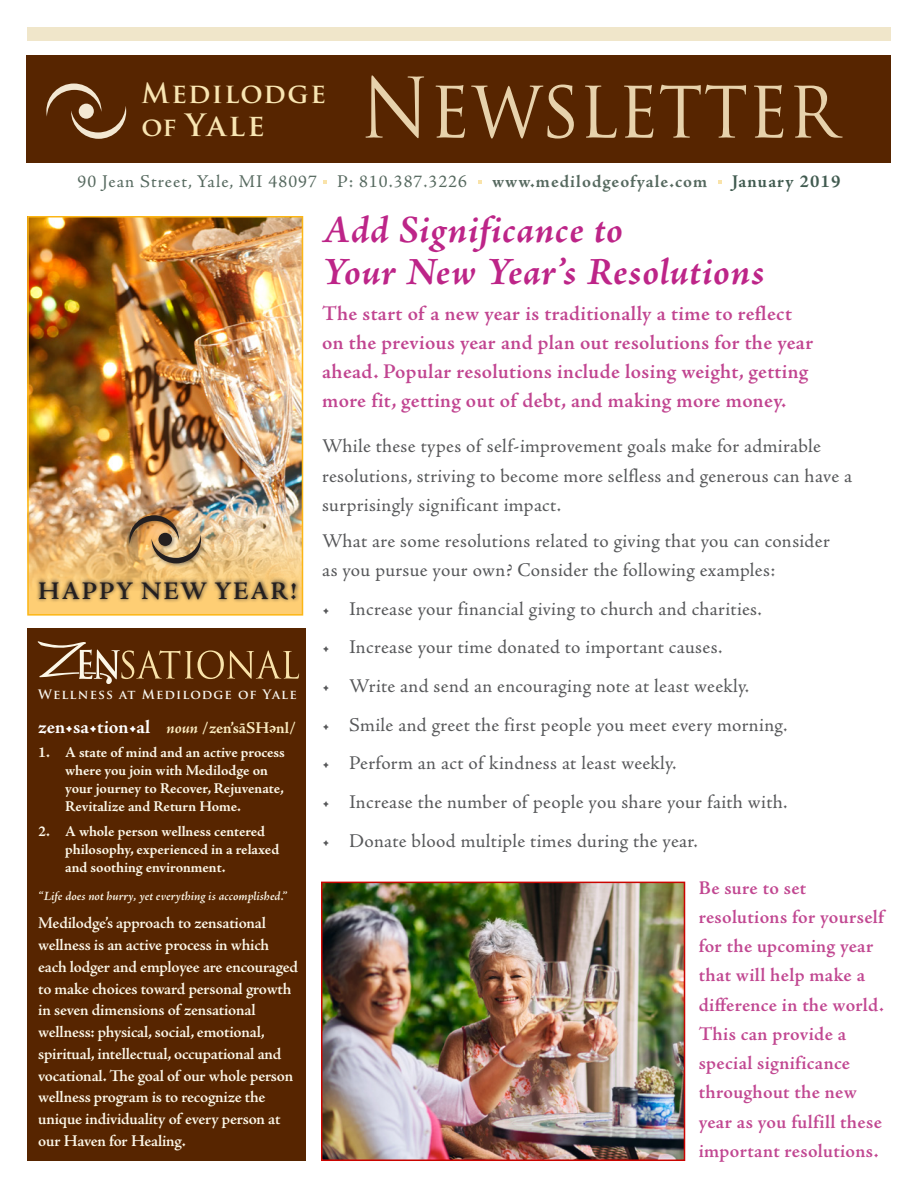
<style>
.page{position:relative;width:918px;height:1188px;background:#fff}
.page>*{position:absolute;margin:0;border:0;box-sizing:border-box;transform-origin:0 0}
.t1{font:81px "Trajan Pro";color:#e7d2ac;scale:.9 1}
.t2{font:italic 700 39px "Adobe Jenson Pro";letter-spacing:.015em;color:#bd2588}
.t3{font:700 30px "Trajan Pro";color:#f8e5b2}
.t4{font:700 27px "Trajan Pro";letter-spacing:.055em;color:#f8e5b2}
.t5{font:600 25.5px "Adobe Jenson Pro";letter-spacing:.07em;color:#231f20}
.t6{font:600 21px/29.2px "Adobe Jenson Pro";letter-spacing:.015em;color:#c14490}
.t7{font:19.5px/29.2px "Adobe Jenson Pro";letter-spacing:.015em;color:#57585a}
.t8{font:600 19.5px/29.2px "Adobe Jenson Pro";letter-spacing:.015em;color:#c14791}
.t9{font:700 19.5px "Adobe Jenson Pro";color:#fff}
.t10{font:18px "Adobe Jenson Pro";letter-spacing:.06em;color:#56695f}
.t11{font:700 18px "Adobe Jenson Pro";letter-spacing:.055em;color:#56695f}
.t12{font:700 18px "Adobe Jenson Pro";letter-spacing:.055em;color:#415b50}
.t13{font:600 16.5px/21.8px "Adobe Jenson Pro";letter-spacing:-.015em;color:#fcf7e8}
.t14{font:700 15px/18px "Adobe Jenson Pro";letter-spacing:-.005em;color:#fcf7e8}
.t15{font:italic 600 12.75px "Adobe Jenson Pro";color:#fcf7e8}
.t16{font:700 12.75px "Trajan Pro";letter-spacing:.09em;color:#faf8f0}
.s1{font-size:25.5px}
.s2{font-style:italic;font-size:16.5px;color:#f9eabe}
.s3{font-size:16.5px;color:#f9eabe}
</style>
<div class="page">
<div style="left:27px;top:55px;width:864px;height:108px;background:#572500"></div>
<div style="left:27px;top:628px;width:279px;height:533px;background:#572500"></div>
<div style="left:27px;top:27px;width:864px;height:13px;background:#f0e6ca"></div>
<svg style="left:46px;top:84px;width:80px;height:55px"></svg>
<div style="left:79px;top:104px;width:15px;height:15px;background:#f3e8d3;border-radius:50%"></div>
<svg style="left:38px;top:641px;width:261px;height:43px"></svg>
<svg style="left:269px;top:726px;width:7px;height:7px"></svg>
<img style="left:324px;top:885px;width:358px;height:273px">
<div style="left:321px;top:882px;width:364px;height:279px;border:2px solid #cb0400"></div>
<div style="left:28px;top:217px;width:274px;height:398px;background:#fece74"></div>
<img style="left:30px;top:219px;width:270px;height:364px">
<div style="left:27px;top:216px;width:276px;height:400px;border:2px solid #fcb615"></div>
<div style="left:35px;top:577px;width:265px;height:26px;background:#231f20;opacity:.95"></div>
<div style="left:127px;top:513px;width:79px;height:55px;background:#231f20;opacity:.45"></div>
<img style="left:129px;top:515px;width:72px;height:48px">
<div style="left:158px;top:533px;width:14px;height:13px;background:#231f20;border-radius:50%"></div>
<p class="t1" style="left:361px;top:57px;width:531px">Newsletter</p>
<p class="t4" style="left:142px;top:76px;width:186px">Medilodge</p>
<p class="t3" style="left:142px;top:106px;width:125px"><span class="s1">of</span> Yale</p>
<p class="t10" style="left:78px;top:171px;width:391px">90 Jean Street, Yale, MI 48097 P: 810.387.3226</p>
<p class="t11" style="left:492px;top:171px;width:217px">www.medilodgeofyale.com</p>
<p class="t12" style="left:732px;top:171px;width:110px">January 2019</p>
<p class="t5" style="left:38px;top:576px;width:260px">HAPPY NEW YEAR!</p>
<p class="t16" style="left:38px;top:687px;width:260px">Wellness at Medilodge of Yale</p>
<p class="t9" style="left:38px;top:715px;width:259px">zen•sa•tion•al <span class="s2">noun</span> <span class="s3">/zen’sāSH nl/</span></p>
<p class="t14" style="left:65px;top:744px;width:221px;text-indent:-27px">1. A state of mind and an active process where you join with Medilodge on your journey to Recover, Rejuvenate, Revitalize and Return Home.</p>
<p class="t14" style="left:65px;top:823px;width:216px;text-indent:-27px">2. A whole person wellness centered philosophy, experienced in a relaxed and soothing environment.</p>
<p class="t15" style="left:38px;top:889px;width:251px">“Life does not hurry, yet everything is accomplished.”</p>
<p class="t13" style="left:38px;top:913px;width:261px">Medilodge’s approach to zensational wellness is an active process in which each lodger and employee are encouraged to make choices toward personal growth in seven dimensions of zensational wellness: physical, social, emotional, spiritual, intellectual, occupational and vocational. The goal of our whole person wellness program is to recognize the unique individuality of every person at our Haven for Healing.</p>
<p class="t2" style="left:322px;top:208px;width:302px">Add Significance to</p>
<p class="t2" style="left:322px;top:250px;width:444px">Your New Year’s Resolutions</p>
<p class="t6" style="left:322px;top:299px;width:493px">The start of a new year is traditionally a time to reflect on the previous year and plan out resolutions for the year ahead. Popular resolutions include losing weight, getting more fit, getting out of debt, and making more money.</p>
<p class="t7" style="left:322px;top:432px;width:531px">While these types of self-improvement goals make for admirable resolutions, striving to become more selfless and generous can have a surprisingly significant impact.</p>
<p class="t7" style="left:322px;top:526px;width:509px">What are some resolutions related to giving that you can consider as you pursue your own? Consider the following examples:</p>
<p class="t7" style="left:322px;top:594px;width:441px">• Increase your financial giving to church and charities.</p>
<p class="t7" style="left:322px;top:633px;width:402px">• Increase your time donated to important causes.</p>
<p class="t7" style="left:322px;top:672px;width:429px">• Write and send an encouraging note at least weekly.</p>
<p class="t7" style="left:322px;top:710px;width:467px">• Smile and greet the first people you meet every morning.</p>
<p class="t7" style="left:322px;top:749px;width:356px">• Perform an act of kindness at least weekly.</p>
<p class="t7" style="left:322px;top:788px;width:467px">• Increase the number of people you share your faith with.</p>
<p class="t7" style="left:322px;top:826px;width:377px">• Donate blood multiple times during the year.</p>
<p class="t8" style="left:699px;top:873px;width:187px">Be sure to set resolutions for yourself for the upcoming year that will help make a difference in the world.<br>This can provide a special significance throughout the new year as you fulfill these important resolutions.</p>
</div>
